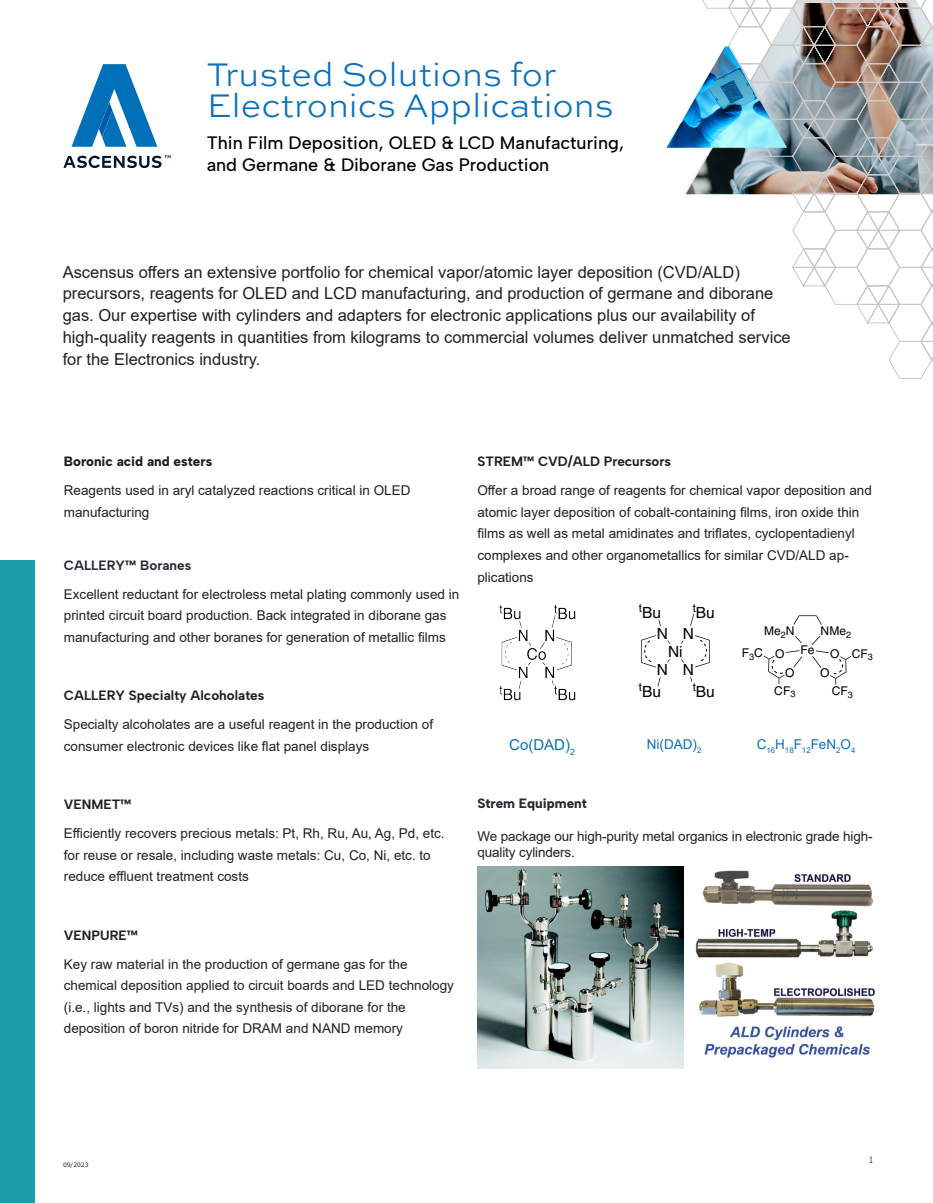
<style>
.page{position:relative;width:933px;height:1203px;background:#fff}
.page>*{position:absolute;margin:0;border:0;box-sizing:border-box;transform-origin:0 0}
.t1{font:300 34.5px "Sweet Sans Pro";color:#0970b9}
.t2{font:500 18px "Albert Sans";color:#000}
.t3{font:16.5px "Arial";color:#231f20}
.t4{font:15.45px "Helvetica";color:#000}
.t5{font:15px "Arial";color:#0970b9}
.t6{font:13.5px/21.6px "Arial";color:#231f20}
.t7{font:700 13.5px "Albert Sans";color:#231f20}
.t8{font:800 13.5px "Albert Sans";color:#231f20}
.t9{font:700 13.5px "Albert Sans";color:#252a36}
.t10{font:800 13.5px "Albert Sans";color:#252a36}
.t11{font:13.5px "Arial";color:#0970b9}
.t12{font:12px "Helvetica";color:#000}
.t13{font:9px "Verdana";color:#231f20;scale:.7 1}
.t14{font:7.8px "Arial";color:#0970b9}
.t15{font:6px "Verdana";color:#231f20}
</style>
<div class="page">
<svg style="left:696px;top:0;width:237px;height:379px"></svg>
<img style="left:666px;top:47px;width:121px;height:101px">
<div style="left:0;top:560px;width:34px;height:643px;background:#1a9da7"></div>
<svg style="left:63px;top:155px;width:108px;height:13px"></svg>
<svg style="left:71px;top:64px;width:86px;height:83px"></svg>
<img style="left:499px;top:605px;width:77px;height:96px">
<svg style="left:690px;top:614px;width:4px;height:12px"></svg>
<svg style="left:658px;top:677px;width:3px;height:9px"></svg>
<svg style="left:641px;top:635px;width:69px;height:32px"></svg>
<svg style="left:794px;top:615px;width:28px;height:10px"></svg>
<svg style="left:795px;top:636px;width:7px;height:7px"></svg>
<svg style="left:764px;top:650px;width:38px;height:34px"></svg>
<svg style="left:812px;top:636px;width:39px;height:49px"></svg>
<img style="left:477px;top:866px;width:207px;height:202px">
<img style="left:695px;top:870px;width:180px;height:188px">
<p class="t1" style="left:207px;top:50px;width:352px">Trusted Solutions for</p>
<p class="t1" style="left:207px;top:82px;width:408px">Electronics Applications</p>
<p class="t2" style="left:207px;top:132px;width:419px">Thin Film Deposition, OLED &amp; LCD Manufacturing,</p>
<p class="t2" style="left:207px;top:153px;width:344px">and Germane &amp; Diborane Gas Production</p>
<p class="t3" style="left:63px;top:261px;width:679px">Ascensus offers an extensive portfolio for chemical vapor/atomic layer deposition (CVD/ALD)</p>
<p class="t3" style="left:63px;top:282px;width:712px">precursors, reagents for OLED and LCD manufacturing, and production of germane and diborane</p>
<p class="t3" style="left:63px;top:304px;width:694px">gas. Our expertise with cylinders and adapters for electronic applications plus our availability of</p>
<p class="t3" style="left:63px;top:325px;width:730px">high-quality reagents in quantities from kilograms to commercial volumes deliver unmatched service</p>
<p class="t3" style="left:63px;top:348px;width:199px">for the Electronics industry.</p>
<p class="t8" style="left:64px;top:453px;width:150px">Boronic acid and esters</p>
<p class="t6" style="left:64px;top:480px;width:348px">Reagents used in aryl catalyzed reactions critical in OLED manufacturing</p>
<p class="t9" style="left:64px;top:557px;width:129px">CALLERY™ Boranes</p>
<p class="t6" style="left:64px;top:583px;width:397px">Excellent reductant for electroless metal plating commonly used in printed circuit board production. Back integrated in diborane gas manufacturing and other boranes for generation of metallic films</p>
<p class="t7" style="left:64px;top:687px;width:202px">CALLERY Specialty Alcoholates</p>
<p class="t6" style="left:64px;top:714px;width:371px">Specialty alcoholates are a useful reagent in the production of consumer electronic devices like flat panel displays</p>
<p class="t7" style="left:64px;top:796px;width:69px">VENMET™</p>
<p class="t6" style="left:64px;top:822px;width:382px">Efficiently recovers precious metals: Pt, Rh, Ru, Au, Ag, Pd, etc. for reuse or resale, including waste metals: Cu, Co, Ni, etc. to reduce effluent treatment costs</p>
<p class="t7" style="left:477px;top:453px;width:195px">STREM™ CVD/ALD Precursors</p>
<p class="t6" style="left:477px;top:480px;width:396px">Offer a broad range of reagents for chemical vapor deposition and atomic layer deposition of cobalt-containing films, iron oxide thin films as well as metal amidinates and triflates, cyclopentadienyl complexes and other organometallics for similar CVD/ALD ap&shy;plications</p>
<p class="t4" style="left:639px;top:604px;width:24px"><sup>t</sup>Bu</p>
<p class="t4" style="left:693px;top:604px;width:24px"><sup>t</sup>Bu</p>
<p class="t4" style="left:657px;top:625px;width:13px">N</p>
<p class="t4" style="left:683px;top:625px;width:13px">N</p>
<p class="t12" style="left:764px;top:624px;width:32px">Me<sub>2</sub>N</p>
<p class="t12" style="left:821px;top:624px;width:32px">NMe<sub>2</sub></p>
<p class="t4" style="left:668px;top:643px;width:16px">Ni</p>
<p class="t12" style="left:742px;top:646px;width:23px">F<sub>3</sub>C</p>
<p class="t12" style="left:775px;top:647px;width:11px">O</p>
<p class="t12" style="left:800px;top:643px;width:16px">Fe</p>
<p class="t12" style="left:830px;top:647px;width:11px">O</p>
<p class="t12" style="left:852px;top:647px;width:23px">CF<sub>3</sub></p>
<p class="t4" style="left:657px;top:661px;width:13px">N</p>
<p class="t4" style="left:683px;top:661px;width:13px">N</p>
<p class="t12" style="left:785px;top:666px;width:11px">O</p>
<p class="t12" style="left:820px;top:666px;width:11px">O</p>
<p class="t4" style="left:639px;top:682px;width:24px"><sup>t</sup>Bu</p>
<p class="t4" style="left:693px;top:682px;width:24px"><sup>t</sup>Bu</p>
<p class="t12" style="left:774px;top:684px;width:23px">CF<sub>3</sub></p>
<p class="t12" style="left:832px;top:684px;width:23px">CF<sub>3</sub></p>
<p class="t5" style="left:509px;top:734px;width:67px">Co(DAD)<sub>2</sub></p>
<p class="t11" style="left:647px;top:735px;width:56px">Ni(DAD)<sub>2</sub></p>
<p class="t14" style="left:757px;top:745px;width:100px"><sup>C</sup>16<sup>H</sup>18<sup>F</sup>12<sup>FeN</sup>2<sup>O</sup>4</p>
<p class="t10" style="left:477px;top:795px;width:111px">Strem Equipment</p>
<p class="t6" style="left:477px;top:828px;width:397px;line-height:16.2px">We package our high-purity metal organics in electronic grade high&shy;quality cylinders.</p>
<p class="t7" style="left:64px;top:927px;width:76px">VENPURE™</p>
<p class="t6" style="left:64px;top:953px;width:392px">Key raw material in the production of germane gas for the chemical deposition applied to circuit boards and LED technology (i.e., lights and TVs) and the synthesis of diborane for the deposition of boron nitride for DRAM and NAND memory</p>
<p class="t15" style="left:63px;top:1161px;width:27px">09/2023</p>
<p class="t13" style="left:869px;top:1153px;width:7px">1</p>
</div>
